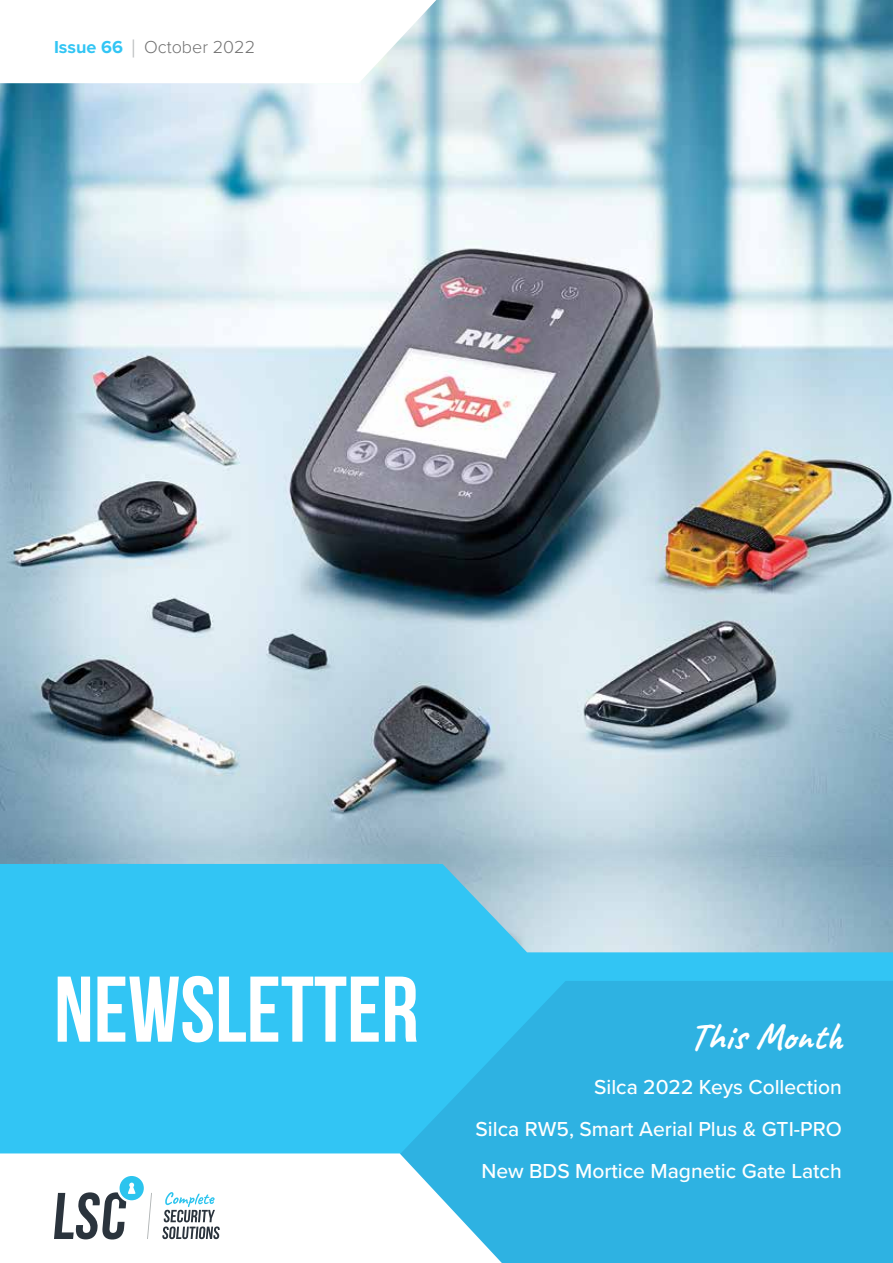
<style>
.page{position:relative;width:893px;height:1263px;background:#fff}
.page>*{position:absolute;margin:0;border:0;box-sizing:border-box;transform-origin:0 0}
.t1{font:700 93px "Bebas Neue";color:#fff}
.t2{font:700 37.5px "Caveat";color:#fff}
.t3{font:500 21px/42px "Proxima Nova";color:#fff;text-align:justify}
.t4{font:300 18px "Proxima Nova";color:#727272}
.s1{font-weight:700;color:#32c5f4}
.s2{font-family:"Minion Pro";font-weight:400;color:#bcbec0}
</style>
<div class="page">
<img style="left:0;top:0;width:893px;height:831px">
<img style="left:0;top:831px;width:893px;height:33px">
<svg style="left:0;top:864px;width:893px;height:289px;background:#4fc6ed"></svg>
<svg style="left:296px;top:981px;width:597px;height:282px;background:#2eb6e6"></svg>
<svg style="left:0;top:1153px;width:502px;height:110px"></svg>
<svg style="left:54px;top:1176px;width:166px;height:63px"></svg>
<svg style="left:0;top:0;width:436px;height:83px"></svg>
<p class="t4" style="left:54px;top:33px;width:203px"><span class="s1">Issue 66</span> <span class="s2">|</span> October 2022</p>
<h1 class="t1" style="left:54px;top:958px;width:366px">NEWSLETTER</h1>
<h2 class="t2" style="left:689px;top:1013px;width:155px">This Month</h2>
<p class="t3" style="left:476px;top:1065px;width:368px;text-indent:119px">Silca 2022 Keys Collection Silca RW5, Smart Aerial Plus &amp; GTI-PRO New BDS Mortice Magnetic Gate Latch</p>
</div>
